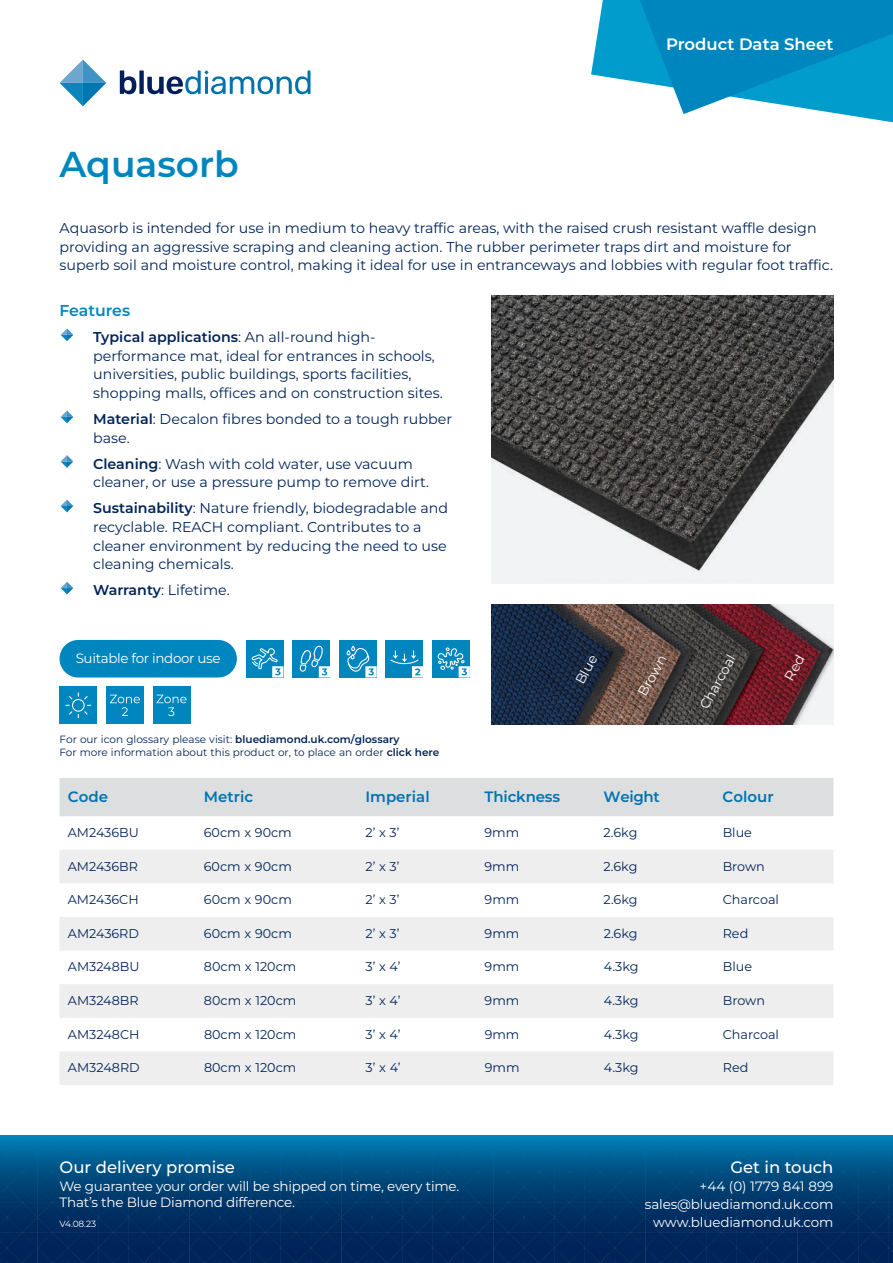
<style>
.page{position:relative;width:893px;height:1263px;background:#fff}
.page>*{position:absolute;margin:0;border:0;box-sizing:border-box;transform-origin:0 0}
.t1{font:600 36px "Montserrat";color:#0086be}
.t2{font:500 16.5px "Montserrat";color:#fff}
.t3{font:600 16.5px "Montserrat";color:#fff}
.t4{font:600 15.75px "Montserrat";color:#0086be}
.t5{font:600 15px "Montserrat";color:#0073ae}
.t6{font:14.25px/18.8px "Montserrat";color:#002459}
.t7{font:13.5px/18px "Montserrat";letter-spacing:-.015em;color:#fff;text-align:right}
.t8{font:12.75px "Montserrat";color:#002459}
.t9{font:10.5px/12.6px "Montserrat";color:#002459}
.t10{font:9px "Montserrat";color:#fff}
.s1{font-weight:600}
</style>
<div class="page">
<svg style="left:60px;top:60px;width:46px;height:46px"></svg>
<svg style="left:120px;top:70px;width:190px;height:24px"></svg>
<svg style="left:591px;top:0;width:302px;height:123px"></svg>
<svg style="left:0;top:1135px;width:893px;height:128px;background:#004175"></svg>
<div style="left:60px;top:778px;width:773px;height:38px;background:#dddee0"></div>
<svg style="left:60px;top:850px;width:773px;height:235px;fill:#eeeeef"></svg>
<img style="left:491px;top:296px;width:342px;height:288px">
<svg style="left:61px;top:328px;width:12px;height:13px"></svg>
<svg style="left:61px;top:410px;width:12px;height:13px"></svg>
<svg style="left:61px;top:455px;width:12px;height:13px"></svg>
<svg style="left:61px;top:500px;width:12px;height:12px"></svg>
<svg style="left:61px;top:582px;width:12px;height:12px"></svg>
<img style="left:491px;top:605px;width:342px;height:119px">
<div style="left:292px;top:640px;width:38px;height:37px;background:#0086be"></div>
<svg style="left:299px;top:645px;width:31px;height:32px"></svg>
<div style="left:432px;top:640px;width:38px;height:37px;background:#0086be"></div>
<svg style="left:437px;top:647px;width:33px;height:30px"></svg>
<div style="left:339px;top:640px;width:38px;height:37px;background:#0086be"></div>
<svg style="left:346px;top:646px;width:31px;height:31px"></svg>
<div style="left:246px;top:640px;width:37px;height:37px;background:#0086be"></div>
<svg style="left:251px;top:648px;width:32px;height:29px"></svg>
<div style="left:386px;top:640px;width:37px;height:37px;background:#0086be"></div>
<svg style="left:390px;top:651px;width:33px;height:26px"></svg>
<div style="left:60px;top:686px;width:37px;height:38px;background:#0086be"></div>
<svg style="left:66px;top:693px;width:25px;height:25px"></svg>
<div style="left:106px;top:686px;width:38px;height:38px;background:#0086be"></div>
<svg style="left:110px;top:695px;width:30px;height:21px"></svg>
<div style="left:153px;top:686px;width:37px;height:38px;background:#0086be"></div>
<svg style="left:157px;top:695px;width:29px;height:21px"></svg>
<div style="left:60px;top:640px;width:177px;height:37px;background:#0086be;border-radius:19px"></div>
<svg style="left:785px;top:655px;width:20px;height:26px"></svg>
<h1 class="t1" style="left:60px;top:147px;width:181px">Aquasorb</h1>
<p class="t3" style="left:666px;top:35px;width:169px">Product Data Sheet</p>
<p class="t6" style="left:60px;top:219px;width:775px">Aquasorb is intended for use in medium to heavy traffic areas, with the raised crush resistant waffle design providing an aggressive scraping and cleaning action. The rubber perimeter traps dirt and moisture for superb soil and moisture control, making it ideal for use in entranceways and lobbies with regular foot traffic.</p>
<p class="t4" style="left:60px;top:303px;width:72px">Features</p>
<p class="t6" style="left:93px;top:329px;width:351px"><span class="s1">Typical applications</span>: An all-round high&shy;performance mat, ideal for entrances in schools, universities, public buildings, sports facilities, shopping malls, offices and on construction sites.</p>
<p class="t6" style="left:93px;top:411px;width:360px"><span class="s1">Material</span>: Decalon fibres bonded to a tough rubber base.</p>
<p class="t6" style="left:93px;top:455px;width:337px"><span class="s1">Cleaning</span>: Wash with cold water, use vacuum cleaner, or use a pressure pump to remove dirt.</p>
<p class="t6" style="left:93px;top:500px;width:357px"><span class="s1">Sustainability</span>: Nature friendly, biodegradable and recyclable. REACH compliant. Contributes to a cleaner environment by reducing the need to use cleaning chemicals.</p>
<p class="t6" style="left:93px;top:582px;width:138px"><span class="s1">Warranty</span>: Lifetime.</p>
<p class="t7" style="left:76px;top:651px;width:147px">Suitable for indoor use</p>
<p class="t9" style="left:60px;top:734px;width:381px">For our icon glossary please visit: <span class="s1">bluediamond.uk.com/glossary<br></span>For more information about this product or, to place an order <span class="s1">click here</span></p>
<p class="t7" style="left:572px;top:679px;width:33px;rotate:-61deg">Blue</p>
<p class="t7" style="left:634px;top:691px;width:46px;rotate:-61deg">Brown</p>
<p class="t7" style="left:696px;top:704px;width:61px;rotate:-61deg">Charcoal</p>
<p class="t5" style="left:68px;top:789px;width:42px">Code</p>
<p class="t5" style="left:204px;top:789px;width:51px">Metric</p>
<p class="t5" style="left:365px;top:789px;width:66px">Imperial</p>
<p class="t5" style="left:484px;top:789px;width:77px">Thickness</p>
<p class="t5" style="left:604px;top:789px;width:58px">Weight</p>
<p class="t5" style="left:723px;top:789px;width:53px">Colour</p>
<p class="t8" style="left:68px;top:827px;width:73px">AM2436BU</p>
<p class="t8" style="left:204px;top:827px;width:89px">60cm x 90cm</p>
<p class="t8" style="left:365px;top:827px;width:35px">2’ x 3’</p>
<p class="t8" style="left:484px;top:827px;width:36px">9mm</p>
<p class="t8" style="left:604px;top:827px;width:35px">2.6kg</p>
<p class="t8" style="left:723px;top:827px;width:31px">Blue</p>
<p class="t8" style="left:68px;top:861px;width:72px">AM2436BR</p>
<p class="t8" style="left:204px;top:861px;width:89px">60cm x 90cm</p>
<p class="t8" style="left:365px;top:861px;width:35px">2’ x 3’</p>
<p class="t8" style="left:485px;top:861px;width:36px">9mm</p>
<p class="t8" style="left:604px;top:861px;width:35px">2.6kg</p>
<p class="t8" style="left:723px;top:861px;width:44px">Brown</p>
<p class="t8" style="left:68px;top:895px;width:72px">AM2436CH</p>
<p class="t8" style="left:204px;top:895px;width:89px">60cm x 90cm</p>
<p class="t8" style="left:365px;top:895px;width:35px">2’ x 3’</p>
<p class="t8" style="left:485px;top:895px;width:36px">9mm</p>
<p class="t8" style="left:604px;top:895px;width:35px">2.6kg</p>
<p class="t8" style="left:723px;top:895px;width:58px">Charcoal</p>
<p class="t8" style="left:68px;top:928px;width:73px">AM2436RD</p>
<p class="t8" style="left:204px;top:928px;width:89px">60cm x 90cm</p>
<p class="t8" style="left:366px;top:928px;width:35px">2’ x 3’</p>
<p class="t8" style="left:485px;top:928px;width:36px">9mm</p>
<p class="t8" style="left:604px;top:928px;width:35px">2.6kg</p>
<p class="t8" style="left:723px;top:928px;width:27px">Red</p>
<p class="t8" style="left:68px;top:962px;width:73px">AM3248BU</p>
<p class="t8" style="left:204px;top:962px;width:94px">80cm x 120cm</p>
<p class="t8" style="left:366px;top:962px;width:37px">3’ x 4’</p>
<p class="t8" style="left:485px;top:962px;width:36px">9mm</p>
<p class="t8" style="left:604px;top:962px;width:36px">4.3kg</p>
<p class="t8" style="left:723px;top:962px;width:31px">Blue</p>
<p class="t8" style="left:68px;top:995px;width:72px">AM3248BR</p>
<p class="t8" style="left:204px;top:995px;width:94px">80cm x 120cm</p>
<p class="t8" style="left:366px;top:995px;width:37px">3’ x 4’</p>
<p class="t8" style="left:485px;top:995px;width:36px">9mm</p>
<p class="t8" style="left:604px;top:995px;width:36px">4.3kg</p>
<p class="t8" style="left:723px;top:995px;width:44px">Brown</p>
<p class="t8" style="left:68px;top:1029px;width:73px">AM3248CH</p>
<p class="t8" style="left:204px;top:1029px;width:94px">80cm x 120cm</p>
<p class="t8" style="left:366px;top:1029px;width:37px">3’ x 4’</p>
<p class="t8" style="left:485px;top:1029px;width:36px">9mm</p>
<p class="t8" style="left:604px;top:1029px;width:36px">4.3kg</p>
<p class="t8" style="left:723px;top:1029px;width:58px">Charcoal</p>
<p class="t8" style="left:68px;top:1063px;width:73px">AM3248RD</p>
<p class="t8" style="left:204px;top:1063px;width:94px">80cm x 120cm</p>
<p class="t8" style="left:366px;top:1063px;width:37px">3’ x 4’</p>
<p class="t8" style="left:485px;top:1063px;width:36px">9mm</p>
<p class="t8" style="left:604px;top:1063px;width:36px">4.3kg</p>
<p class="t8" style="left:723px;top:1063px;width:27px">Red</p>
<p class="t2" style="left:60px;top:1160px;width:177px">Our delivery promise</p>
<p class="t7" style="left:60px;top:1179px;width:401px;line-height:16.2px;text-align:left">We guarantee your order will be shipped on time, every time.<br>That’s the Blue Diamond difference.</p>
<p class="t10" style="left:60px;top:1220px;width:38px">V4.08.23</p>
<p class="t2" style="left:730px;top:1160px;width:105px">Get in touch</p>
<p class="t7" style="left:645px;top:1178px;width:190px">+44 (0) 1779 841 899 sales@bluediamond.uk.com www.bluediamond.uk.com</p>
</div>
